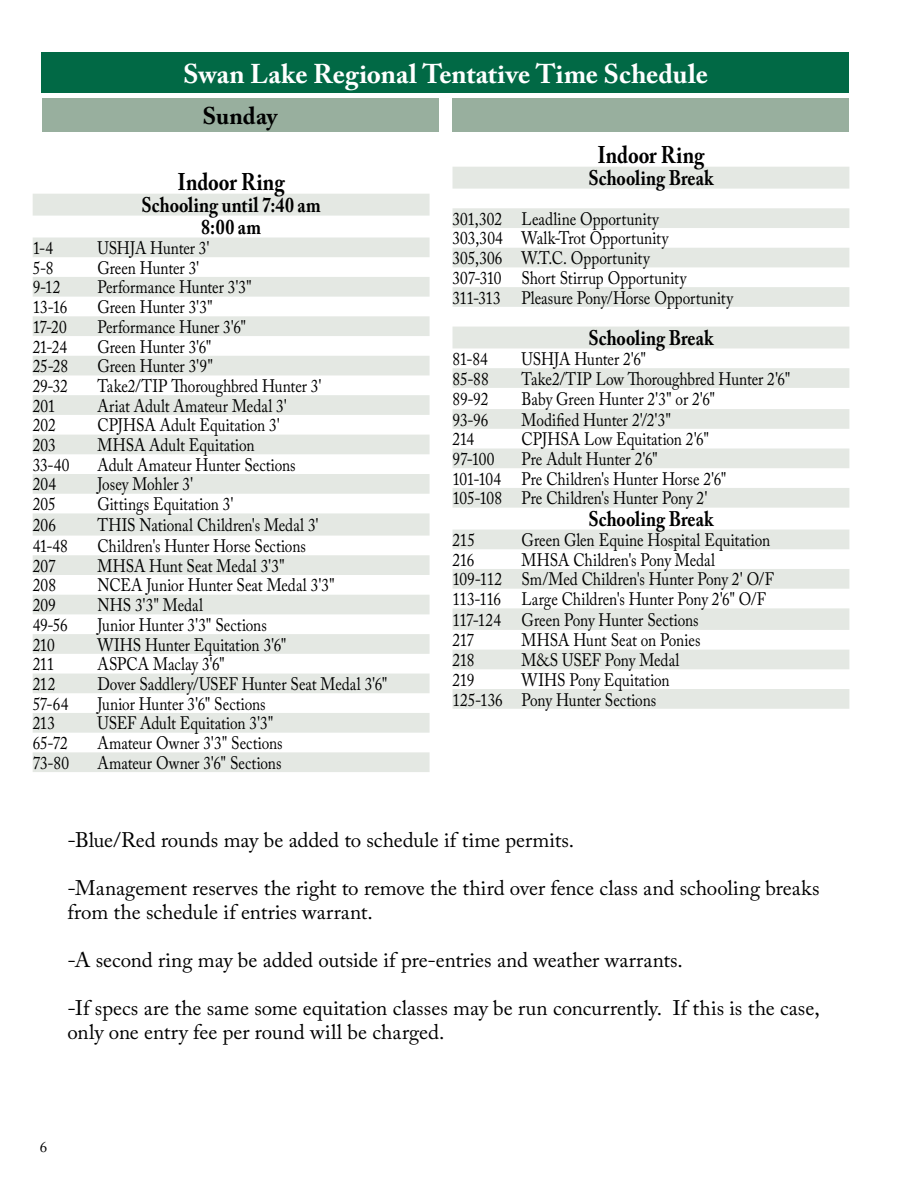
<style>
.page{position:relative;width:918px;height:1188px;background:#fff}
.page>*{position:absolute;margin:0;border:0;box-sizing:border-box;transform-origin:0 0}
.t1{font:700 27px "Adobe Caslon Pro";color:#fff}
.t2{font:700 24px "Adobe Caslon Pro";color:#000;scale:.85 1}
.t3{font:700 24px "Adobe Caslon Pro";color:#000}
.t4{font:21px/24px "Adobe Caslon Pro";color:#000}
.t5{font:700 21px/21.9px "Adobe Caslon Pro";letter-spacing:.005em;color:#000;text-align:center;scale:.85 1}
.t6{font:18px/19.6px "Adobe Caslon Pro";letter-spacing:-.005em;color:#000;scale:.85 1}
.t7{font:15px "Adobe Caslon Pro";color:#000}
</style>
<div class="page">
<div style="left:42px;top:98px;width:396px;height:33px;background:#98af9e"></div>
<div style="left:453px;top:98px;width:396px;height:33px;background:#98af9e"></div>
<div style="left:42px;top:53px;width:807px;height:40px;background:#016945"></div>
<svg style="left:33px;top:194px;width:397px;height:578px;fill:#e8ebe7"></svg>
<svg style="left:453px;top:167px;width:396px;height:542px;fill:#e7ebe6"></svg>
<h1 class="t1" style="left:183px;top:58px;width:526px">Swan Lake Regional Tentative Time Schedule</h1>
<h2 class="t3" style="left:202px;top:101px;width:77px">Sunday</h2>
<h2 class="t2" style="left:178px;top:168px;width:127px">Indoor Ring</h2>
<p class="t5" style="left:141px;top:194px;width:212px">Schooling until 7:40 am<br>8:00 am</p>
<p class="t6" style="left:33px;top:238px;width:26px">1-4</p>
<p class="t6" style="left:97px;top:238px;width:134px">USHJA Hunter 3'</p>
<p class="t6" style="left:33px;top:258px;width:26px">5-8</p>
<p class="t6" style="left:97px;top:258px;width:121px">Green Hunter 3'</p>
<p class="t6" style="left:33px;top:277px;width:34px">9-12</p>
<p class="t6" style="left:97px;top:277px;width:183px">Performance Hunter 3'3"</p>
<p class="t6" style="left:33px;top:297px;width:42px">13-16</p>
<p class="t6" style="left:97px;top:297px;width:137px">Green Hunter 3'3"</p>
<p class="t6" style="left:33px;top:317px;width:42px">17-20</p>
<p class="t6" style="left:97px;top:317px;width:176px">Performance Huner 3'6"</p>
<p class="t6" style="left:33px;top:336px;width:42px">21-24</p>
<p class="t6" style="left:97px;top:336px;width:136px">Green Hunter 3'6"</p>
<p class="t6" style="left:33px;top:356px;width:43px">25-28</p>
<p class="t6" style="left:97px;top:356px;width:138px">Green Hunter 3'9"</p>
<p class="t6" style="left:33px;top:376px;width:43px">29-32</p>
<p class="t6" style="left:97px;top:376px;width:265px">Take2/TIP Thoroughbred Hunter 3'</p>
<p class="t6" style="left:33px;top:396px;width:28px">201</p>
<p class="t6" style="left:97px;top:396px;width:224px">Ariat Adult Amateur Medal 3'</p>
<p class="t6" style="left:33px;top:415px;width:29px">202</p>
<p class="t6" style="left:97px;top:415px;width:216px">CPJHSA Adult Equitation 3'</p>
<p class="t6" style="left:33px;top:435px;width:29px">203</p>
<p class="t6" style="left:97px;top:435px;width:186px">MHSA Adult Equitation</p>
<p class="t6" style="left:33px;top:455px;width:45px">33-40</p>
<p class="t6" style="left:97px;top:455px;width:235px">Adult Amateur Hunter Sections</p>
<p class="t6" style="left:33px;top:474px;width:29px">204</p>
<p class="t6" style="left:97px;top:474px;width:114px">Josey Mohler 3'</p>
<p class="t6" style="left:33px;top:494px;width:29px">205</p>
<p class="t6" style="left:97px;top:494px;width:162px">Gittings Equitation 3'</p>
<p class="t6" style="left:33px;top:515px;width:29px">206</p>
<p class="t6" style="left:97px;top:515px;width:262px">THIS National Children's Medal 3'</p>
<p class="t6" style="left:33px;top:536px;width:43px">41-48</p>
<p class="t6" style="left:97px;top:536px;width:247px">Children's Hunter Horse Sections</p>
<p class="t6" style="left:33px;top:556px;width:29px">207</p>
<p class="t6" style="left:97px;top:556px;width:222px">MHSA Hunt Seat Medal 3'3"</p>
<p class="t6" style="left:33px;top:575px;width:29px">208</p>
<p class="t6" style="left:97px;top:575px;width:281px">NCEA Junior Hunter Seat Medal 3'3"</p>
<p class="t6" style="left:33px;top:595px;width:29px">209</p>
<p class="t6" style="left:97px;top:595px;width:126px">NHS 3'3" Medal</p>
<p class="t6" style="left:33px;top:615px;width:43px">49-56</p>
<p class="t6" style="left:97px;top:615px;width:201px">Junior Hunter 3'3" Sections</p>
<p class="t6" style="left:33px;top:635px;width:27px">210</p>
<p class="t6" style="left:97px;top:635px;width:224px">WIHS Hunter Equitation 3'6"</p>
<p class="t6" style="left:33px;top:654px;width:27px">211</p>
<p class="t6" style="left:97px;top:654px;width:151px">ASPCA Maclay 3'6"</p>
<p class="t6" style="left:33px;top:674px;width:28px">212</p>
<p class="t6" style="left:97px;top:674px;width:343px">Dover Saddlery/USEF Hunter Seat Medal 3'6"</p>
<p class="t6" style="left:33px;top:694px;width:43px">57-64</p>
<p class="t6" style="left:97px;top:694px;width:199px">Junior Hunter 3'6" Sections</p>
<p class="t6" style="left:33px;top:713px;width:28px">213</p>
<p class="t6" style="left:97px;top:713px;width:209px">USEF Adult Equitation 3'3"</p>
<p class="t6" style="left:33px;top:733px;width:43px">65-72</p>
<p class="t6" style="left:97px;top:733px;width:219px">Amateur Owner 3'3" Sections</p>
<p class="t6" style="left:33px;top:753px;width:44px">73-80</p>
<p class="t6" style="left:97px;top:753px;width:218px">Amateur Owner 3'6" Sections</p>
<h2 class="t2" style="left:597px;top:141px;width:127px">Indoor Ring</h2>
<p class="t5" style="left:588px;top:167px;width:149px">Schooling Break</p>
<p class="t6" style="left:453px;top:209px;width:332px">301,302 Leadline Opportunity<br>303,304 Walk-Trot Opportunity<br>305,306 W.T.C. Opportunity<br>307-310 Short Stirrup Opportunity 311-313 Pleasure Pony/Horse Opportunity</p>
<p class="t5" style="left:588px;top:327px;width:149px">Schooling Break</p>
<p class="t6" style="left:453px;top:349px;width:43px">81-84</p>
<p class="t6" style="left:522px;top:349px;width:148px">USHJA Hunter 2'6"</p>
<p class="t6" style="left:453px;top:369px;width:44px">85-88</p>
<p class="t6" style="left:522px;top:369px;width:318px">Take2/TIP Low Thoroughbred Hunter 2'6"</p>
<p class="t6" style="left:453px;top:389px;width:44px">89-92</p>
<p class="t6" style="left:522px;top:389px;width:229px">Baby Green Hunter 2'3" or 2'6"</p>
<p class="t6" style="left:453px;top:410px;width:44px">93-96</p>
<p class="t6" style="left:522px;top:410px;width:177px">Modified Hunter 2'/2'3"</p>
<p class="t6" style="left:453px;top:429px;width:27px">214</p>
<p class="t6" style="left:522px;top:429px;width:222px">CPJHSA Low Equitation 2'6"</p>
<p class="t6" style="left:453px;top:449px;width:51px">97-100</p>
<p class="t6" style="left:453px;top:449px;width:324px;text-indent:69px">Pre Adult Hunter 2'6"<br>101-104 Pre Children's Hunter Horse 2'6"<br>105-108 Pre Children's Hunter Pony 2'</p>
<p class="t5" style="left:588px;top:508px;width:149px">Schooling Break</p>
<p class="t6" style="left:453px;top:530px;width:28px">215</p>
<p class="t6" style="left:522px;top:530px;width:294px">Green Glen Equine Hospital Equitation</p>
<p class="t6" style="left:453px;top:550px;width:27px">216</p>
<p class="t6" style="left:453px;top:549px;width:380px;line-height:20.1px;text-indent:69px">MHSA Children's Pony Medal<br>109-112 Sm/Med Children's Hunter Pony 2' O/F<br>113-116 Large Children's Hunter Pony 2'6" O/F<br>117-124 Green Pony Hunter Sections<br>217</p>
<p class="t6" style="left:522px;top:630px;width:212px">MHSA Hunt Seat on Ponies</p>
<p class="t6" style="left:453px;top:650px;width:27px">218</p>
<p class="t6" style="left:522px;top:650px;width:187px">M&amp;S USEF Pony Medal</p>
<p class="t6" style="left:453px;top:670px;width:27px">219</p>
<p class="t6" style="left:453px;top:670px;width:257px;text-indent:69px">WIHS Pony Equitation<br>125-136 Pony Hunter Sections</p>
<p class="t4" style="left:68px;top:827px;width:508px">-Blue/Red rounds may be added to schedule if time permits.</p>
<p class="t4" style="left:68px;top:875px;width:754px">-Management reserves the right to remove the third over fence class and schooling breaks from the schedule if entries warrant.</p>
<p class="t4" style="left:68px;top:948px;width:617px">-A second ring may be added outside if pre-entries and weather warrants.</p>
<p class="t4" style="left:68px;top:996px;width:754px">-If specs are the same some equitation classes may be run concurrently. If this is the case, only one entry fee per round will be charged.</p>
<p class="t7" style="left:40px;top:1138px;width:9px">6</p>
</div>
